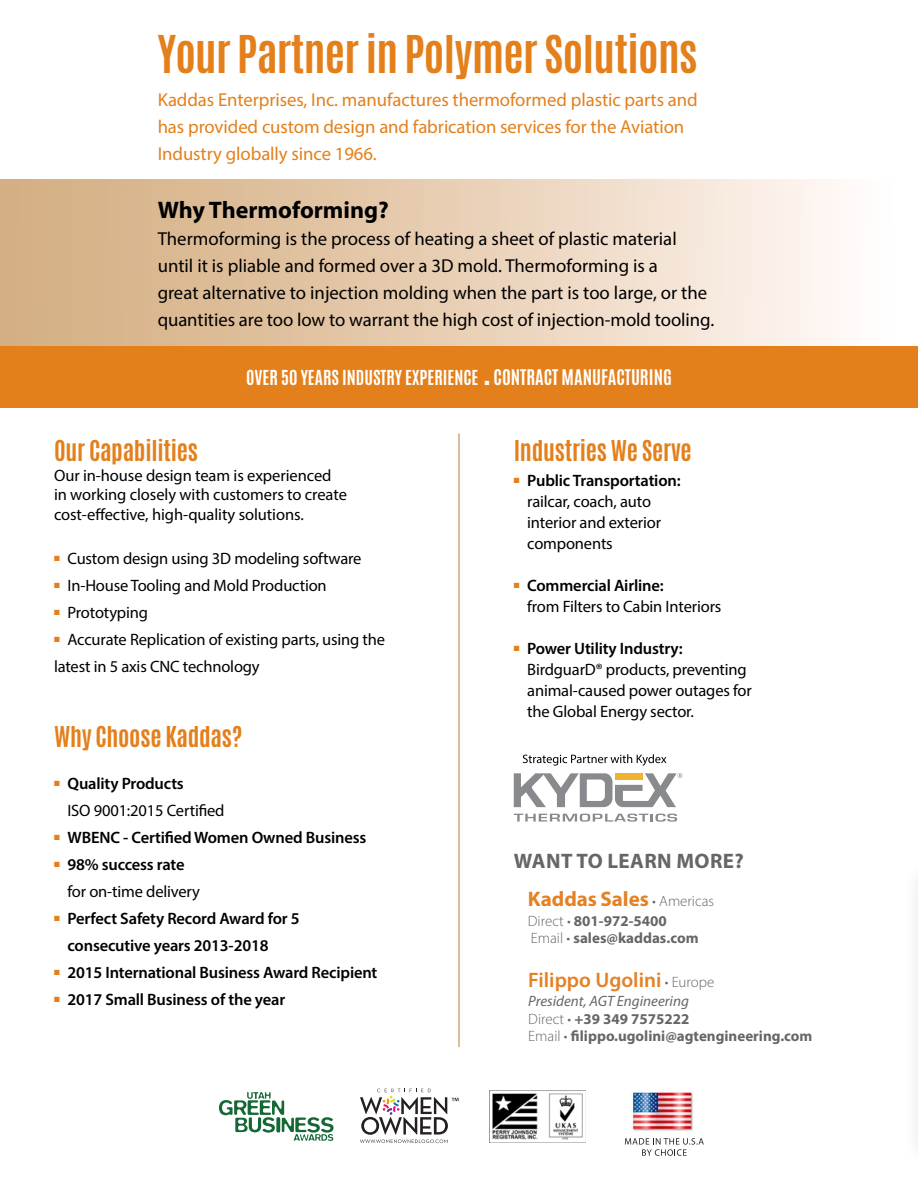
<style>
.page{position:relative;width:918px;height:1188px;background:#fff}
.page>*{position:absolute;margin:0;border:0;box-sizing:border-box;transform-origin:0 0}
.t1{font:700 43.5px "Antonio";letter-spacing:-.015em;color:#e4801b}
.t2{font:700 24px "Antonio";letter-spacing:-.01em;color:#e4801b}
.t3{font:700 24px "Myriad Pro";color:#000}
.t4{font:600 21px "Myriad Pro";color:#e58125}
.t5{font:700 21px "Myriad Pro";color:#e58125}
.t6{font:700 21px "Myriad Pro";letter-spacing:.02em;color:#656666}
.t7{font:18.75px/27px "Myriad Pro";color:#000}
.t8{font:18.75px/27px "Myriad Pro";letter-spacing:-.005em;color:#e4801b}
.t9{font:700 17.25px "Antonio";color:#fff}
.t10{font:16.5px/21px "Myriad Pro";letter-spacing:-.01em;color:#000}
.t11{font:600 16.5px "Myriad Pro";letter-spacing:-.01em;color:#000}
.t12{font:700 15px/17.4px "Myriad Pro";color:#656666}
.s1{font-size:18px}
.s2{font-weight:600}
.s3{font-weight:300;font-size:15px;color:#656666}
.s4{font-weight:300}
.s5{font-weight:400;font-style:italic}
</style>
<div class="page">
<div style="left:0;top:179px;width:918px;height:168px;background:linear-gradient(to right,#d2a979,#fffcfb)"></div>
<hr style="left:458px;top:433px;width:2px;height:614px;background:#cfa878">
<div style="left:0;top:347px;width:918px;height:61px;background:#e4801b"></div>
<svg style="left:219px;top:1092px;width:115px;height:49px"></svg>
<img style="left:489px;top:1090px;width:97px;height:52px">
<svg style="left:360px;top:1089px;width:99px;height:55px"></svg>
<svg style="left:625px;top:1138px;width:79px;height:18px"></svg>
<img style="left:631px;top:1090px;width:63px;height:43px">
<svg style="left:514px;top:814px;width:163px;height:8px"></svg>
<svg style="left:514px;top:773px;width:169px;height:34px"></svg>
<svg style="left:523px;top:754px;width:143px;height:12px"></svg>
<svg style="left:917px;top:179px;width:1px;height:168px"></svg>
<p class="t1" style="left:158px;top:22px;width:541px">Your Partner in Polymer Solutions</p>
<p class="t8" style="left:158px;top:86px;width:542px">Kaddas Enterprises, Inc. manufactures thermoformed plastic parts and has provided custom design and fabrication services for the Aviation<br>Industry globally since 1966.</p>
<p class="t3" style="left:158px;top:194px;width:233px">Why Thermoforming?</p>
<p class="t7" style="left:158px;top:225px;width:558px">Thermoforming is the process of heating a sheet of plastic material until it is pliable and formed over a 3D mold. Thermoforming is a<br>great alternative to injection molding when the part is too large, or the quantities are too low to warrant the high cost of injection-mold tooling.</p>
<p class="t9" style="left:246px;top:364px;width:427px">OVER 50 YEARS INDUSTRY EXPERIENCE ■ <span class="s1">CONTRACT MANUFACTURING</span></p>
<p class="t2" style="left:54px;top:432px;width:145px">Our Capabilities</p>
<p class="t10" style="left:54px;top:465px;width:294px;line-height:19.8px">Our in-house design team is experienced in working closely with customers to create cost-effective, high-quality solutions.</p>
<p class="t10" style="left:54px;top:548px;width:309px"><sup>■</sup> Custom design using 3D modeling software</p>
<p class="t10" style="left:54px;top:575px;width:274px"><sup>■</sup> In-House Tooling and Mold Production</p>
<p class="t10" style="left:54px;top:602px;width:96px"><sup>■</sup> Prototyping</p>
<p class="t10" style="left:54px;top:626px;width:333px;line-height:27px"><sup>■</sup> Accurate Replication of existing parts, using the latest in 5 axis CNC technology</p>
<p class="t2" style="left:54px;top:718px;width:190px">Why Choose Kaddas?</p>
<p class="t10" style="left:67px;top:770px;width:159px;line-height:27px;text-indent:-13px"><sup>■</sup> <span class="s2">Quality Products<br></span>ISO 9001:2015 Certified</p>
<p class="t11" style="left:54px;top:827px;width:314px"><sup>■</sup> WBENC - Certified Women Owned Business</p>
<p class="t10" style="left:67px;top:851px;width:134px;line-height:27px;text-indent:-13px"><sup>■</sup> <span class="s2">98% success rate </span>for on-time delivery</p>
<p class="t11" style="left:54px;top:908px;width:247px"><sup>■</sup> Perfect Safety Record Award for 5</p>
<p class="t11" style="left:68px;top:935px;width:203px">consecutive years 2013-2018</p>
<p class="t11" style="left:54px;top:962px;width:325px"><sup>■</sup> 2015 International Business Award Recipient</p>
<p class="t11" style="left:54px;top:989px;width:233px"><sup>■</sup> 2017 Small Business of the year</p>
<p class="t2" style="left:514px;top:432px;width:180px">Industries We Serve</p>
<p class="t10" style="left:527px;top:470px;width:155px;text-indent:-13px"><sup>■</sup> <span class="s2">Public Transportation: </span>railcar, coach, auto interior and exterior components</p>
<p class="t10" style="left:527px;top:575px;width:196px;text-indent:-13px"><sup>■</sup> <span class="s2">Commercial Airline:<br></span>from Filters to Cabin Interiors</p>
<p class="t10" style="left:527px;top:638px;width:226px;text-indent:-13px"><sup>■</sup> <span class="s2">Power Utility Industry:<br></span>BirdguarD® products, preventing animal-caused power outages for the Global Energy sector.</p>
<p class="t6" style="left:514px;top:847px;width:231px">WANT TO LEARN MORE?</p>
<p class="t5" style="left:528px;top:885px;width:188px">Kaddas Sales <span class="s3">• Americas</span></p>
<p class="t12" style="left:528px;top:913px;width:172px;line-height:16.4px"><span class="s4">Direct •</span> 801-972-5400<br><span class="s4">Email •</span> sales@kaddas.com</p>
<p class="t4" style="left:528px;top:966px;width:188px">Filippo Ugolini <span class="s3">• Europe</span></p>
<p class="t12" style="left:528px;top:992px;width:286px"><span class="s5">President, AGT Engineering<br></span><span class="s4">Direct •</span> +39 349 7575222<br><span class="s4">Email •</span> filippo.ugolini@agtengineering.com</p>
</div>
